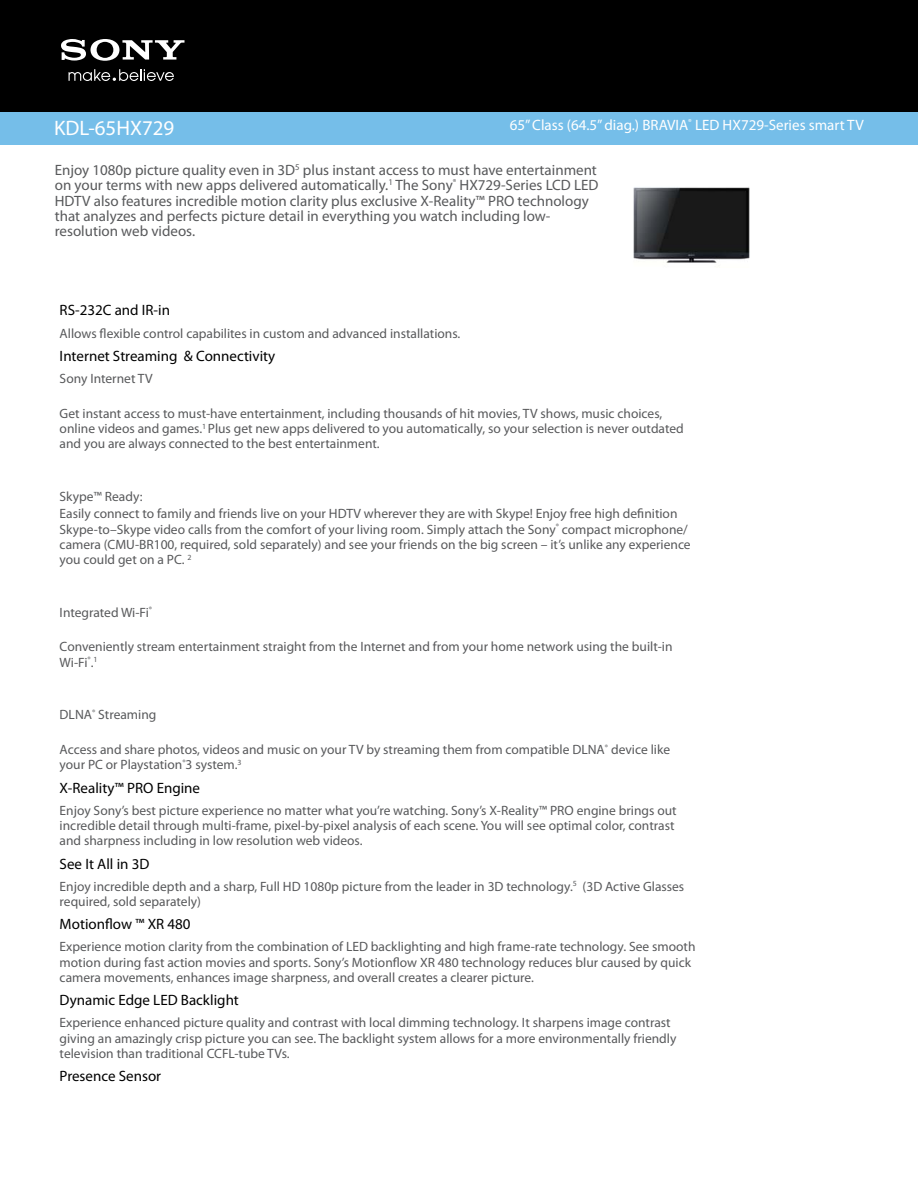
<style>
.page{position:relative;width:918px;height:1188px;background:#fff}
.page>*{position:absolute;margin:0;border:0;box-sizing:border-box;transform-origin:0 0}
.t1{font:21px "Myriad Pro";color:#fff}
.t2{font:15px/15.3px "Myriad Pro";color:#58595b}
.t3{font:15px "Myriad Pro";color:#000}
.t4{font:15px "Myriad Pro";color:#fff}
.t5{font:13.5px/15.3px "Myriad Pro";color:#58595b}
</style>
<div class="page">
<div style="left:0;top:0;width:918px;height:113px;background:#000"></div>
<div style="left:0;top:112px;width:918px;height:33px;background:#75bee9"></div>
<svg style="left:69px;top:69px;width:105px;height:12px"></svg>
<svg style="left:61px;top:39px;width:124px;height:22px"></svg>
<img style="left:633px;top:187px;width:117px;height:76px">
<h1 class="t1" style="left:54px;top:115px;width:122px">KDL-65HX729</h1>
<p class="t4" style="left:510px;top:116px;width:355px">65” Class (64.5” diag.) BRAVIA<sup>®</sup> LED HX729-Series smart TV</p>
<p class="t2" style="left:55px;top:162px;width:545px">Enjoy 1080p picture quality even in 3D<sup>5</sup> plus instant access to must have entertainment on your terms with new apps delivered automatically.<sup>1</sup> The Sony<sup>®</sup> HX729-Series LCD LED HDTV also features incredible motion clarity plus exclusive X-Reality™ PRO technology that analyzes and perfects picture detail in everything you watch including low&shy;resolution web videos.</p>
<p class="t3" style="left:60px;top:301px;width:112px">RS-232C and IR-in</p>
<p class="t5" style="left:60px;top:325px;width:402px">Allows flexible control capabilites in custom and advanced installations.</p>
<p class="t3" style="left:60px;top:347px;width:217px">Internet Streaming &amp; Connectivity</p>
<p class="t5" style="left:60px;top:371px;width:94px">Sony Internet TV</p>
<p class="t5" style="left:60px;top:405px;width:626px">Get instant access to must-have entertainment, including thousands of hit movies, TV shows, music choices, online videos and games.<sup>1</sup> Plus get new apps delivered to you automatically, so your selection is never outdated and you are always connected to the best entertainment.</p>
<p class="t5" style="left:60px;top:487px;width:619px;line-height:17.4px">Skype™ Ready:<br>Easily connect to family and friends live on your HDTV wherever they are with Skype! Enjoy free high definition</p>
<p class="t5" style="left:60px;top:521px;width:633px">Skype-to–Skype video calls from the comfort of your living room. Simply attach the Sony<sup>®</sup> compact microphone/ camera (CMU-BR100, required, sold separately) and see your friends on the big screen – it’s unlike any experience you could get on a PC. <sup>2</sup></p>
<p class="t5" style="left:60px;top:604px;width:94px">Integrated Wi-Fi<sup>®</sup></p>
<p class="t5" style="left:60px;top:639px;width:614px">Conveniently stream entertainment straight from the Internet and from your home network using the built-in<br>Wi-Fi<sup>®</sup>.<sup>1</sup></p>
<p class="t5" style="left:60px;top:707px;width:98px">DLNA<sup>®</sup> Streaming</p>
<p class="t5" style="left:60px;top:742px;width:612px">Access and share photos, videos and music on your TV by streaming them from compatible DLNA<sup>®</sup> device like your PC or Playstation<sup>®</sup>3 system.<sup>3</sup></p>
<p class="t3" style="left:60px;top:778px;width:142px">X-Reality™ PRO Engine</p>
<p class="t5" style="left:60px;top:802px;width:619px">Enjoy Sony’s best picture experience no matter what you’re watching. Sony’s X-Reality™ PRO engine brings out incredible detail through multi-frame, pixel-by-pixel analysis of each scene. You will see optimal color, contrast and sharpness including in low resolution web videos.</p>
<p class="t3" style="left:60px;top:854px;width:91px">See It All in 3D</p>
<p class="t5" style="left:60px;top:878px;width:626px">Enjoy incredible depth and a sharp, Full HD 1080p picture from the leader in 3D technology.<sup>5</sup> (3D Active Glasses required, sold separately)</p>
<p class="t3" style="left:60px;top:915px;width:132px">Motionflow ™ XR 480</p>
<p class="t5" style="left:60px;top:939px;width:637px">Experience motion clarity from the combination of LED backlighting and high frame-rate technology. See smooth motion during fast action movies and sports. Sony’s Motionflow XR 480 technology reduces blur caused by quick camera movements, enhances image sharpness, and overall creates a clearer picture.</p>
<p class="t3" style="left:60px;top:991px;width:181px">Dynamic Edge LED Backlight</p>
<p class="t5" style="left:60px;top:1015px;width:618px">Experience enhanced picture quality and contrast with local dimming technology. It sharpens image contrast giving an amazingly crisp picture you can see. The backlight system allows for a more environmentally friendly television than traditional CCFL-tube TVs.</p>
<p class="t3" style="left:60px;top:1067px;width:103px">Presence Sensor</p>
</div>
